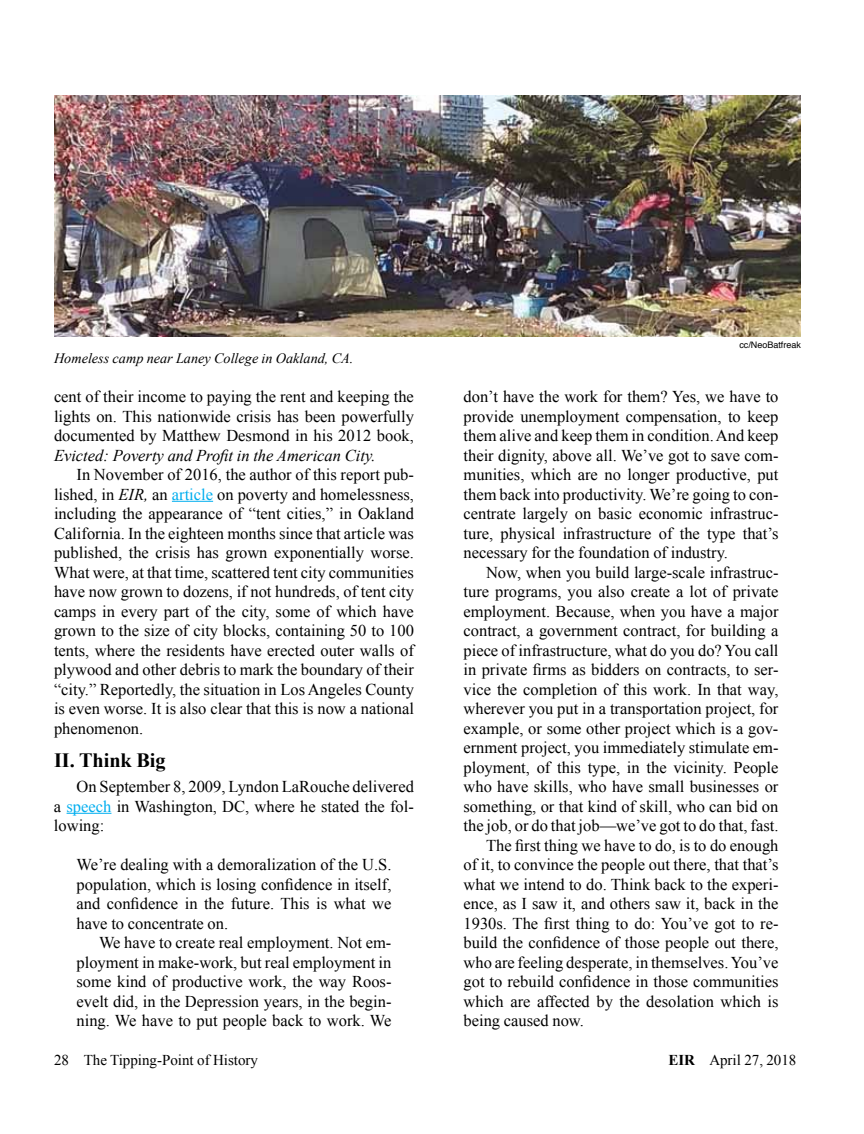
<style>
.page{position:relative;width:864px;height:1134px;background:#fff}
.page>*{position:absolute;margin:0;border:0;box-sizing:border-box;transform-origin:0 0}
.t1{font:700 20.25px "Times New Roman";color:#000}
.t2{font:16.5px/19.5px "Times New Roman";color:#000;text-align:justify}
.t3{font:italic 16.5px "Times New Roman";color:#000}
.t4{font:15px "Times New Roman";color:#000}
.t5{font:italic 14.25px "Times New Roman";color:#000}
.t6{font:9px "Helvetica";color:#000}
.s1{font-style:italic}
.s2{color:#00aeef}
.s3{font-weight:700}
</style>
<div class="page">
<hr style="left:172px;top:501px;width:41px;height:1px;background:#00aeef">
<hr style="left:67px;top:813px;width:44px;height:1px;background:#00aeef">
<img style="left:54px;top:95px;width:747px;height:242px">
<p class="t5" style="left:54px;top:349px;width:301px">Homeless camp near Laney College in Oakland, CA.</p>
<p class="t2" style="left:54px;top:386px;width:362px">cent of their income to paying the rent and keeping the lights on. This nationwide crisis has been powerfully documented by Matthew Desmond in his 2012 book,</p>
<p class="t3" style="left:54px;top:444px;width:323px">Evicted: Poverty and Profit in the American City.</p>
<p class="t2" style="left:54px;top:464px;width:362px;text-indent:23px">In November of 2016, the author of this report pub&shy;lished, in <span class="s1">EIR,</span> an <span class="s2">article</span> on poverty and homelessness, including the appearance of “tent cities,” in Oakland California. In the eighteen months since that article was published, the crisis has grown exponentially worse.<br>What were, at that time, scattered tent city communities have now grown to dozens, if not hundreds, of tent city camps in every part of the city, some of which have grown to the size of city blocks, containing 50 to 100 tents, where the residents have erected outer walls of plywood and other debris to mark the boundary of their “city.” Reportedly, the situation in Los Angeles County is even worse. It is also clear that this is now a national phenomenon.</p>
<p class="t1" style="left:54px;top:746px;width:113px">II. Think Big</p>
<p class="t2" style="left:54px;top:776px;width:362px;text-indent:23px">On September 8, 2009, Lyndon LaRouche delivered a <span class="s2">speech</span> in Washington, DC, where he stated the fol&shy;lowing:</p>
<p class="t2" style="left:76px;top:854px;width:317px">We’re dealing with a demoralization of the U.S. population, which is losing confidence in itself, and confidence in the future. This is what we have to concentrate on.</p>
<p class="t2" style="left:76px;top:932px;width:317px;text-indent:23px">We have to create real employment. Not em&shy;ployment in make-work, but real employment in some kind of productive work, the way Roos&shy;evelt did, in the Depression years, in the begin&shy;ning. We have to put people back to work. We</p>
<p class="t6" style="left:739px;top:337px;width:63px">cc/NeoBatfreak</p>
<p class="t2" style="left:464px;top:387px;width:317px">don’t have the work for them? Yes, we have to provide unemployment compensation, to keep them alive and keep them in condition. And keep their dignity, above all. We’ve got to save com&shy;munities, which are no longer productive, put them back into productivity. We’re going to con&shy;centrate largely on basic economic infrastruc&shy;ture, physical infrastructure of the type that’s necessary for the foundation of industry.</p>
<p class="t2" style="left:486px;top:562px;width:294px">Now, when you build large-scale infrastruc-</p>
<p class="t2" style="left:464px;top:582px;width:317px">ture programs, you also create a lot of private</p>
<p class="t2" style="left:464px;top:601px;width:317px">employment. Because, when you have a major</p>
<p class="t2" style="left:464px;top:621px;width:316px">contract, a government contract, for building a</p>
<p class="t2" style="left:464px;top:640px;width:317px">piece of infrastructure, what do you do? You call</p>
<p class="t2" style="left:464px;top:660px;width:317px">in private firms as bidders on contracts, to ser-</p>
<p class="t2" style="left:464px;top:679px;width:316px">vice the completion of this work. In that way,</p>
<p class="t2" style="left:464px;top:699px;width:316px">wherever you put in a transportation project, for</p>
<p class="t2" style="left:464px;top:718px;width:316px">example, or some other project which is a gov-</p>
<p class="t2" style="left:464px;top:738px;width:317px">ernment project, you immediately stimulate em-</p>
<p class="t2" style="left:464px;top:757px;width:316px">ployment, of this type, in the vicinity. People</p>
<p class="t2" style="left:464px;top:777px;width:316px">who have skills, who have small businesses or</p>
<p class="t2" style="left:464px;top:796px;width:316px">something, or that kind of skill, who can bid on</p>
<p class="t2" style="left:464px;top:816px;width:317px">the job, or do that job—we’ve got to do that, fast.</p>
<p class="t2" style="left:486px;top:835px;width:294px">The first thing we have to do, is to do enough</p>
<p class="t2" style="left:464px;top:855px;width:316px">of it, to convince the people out there, that that’s</p>
<p class="t2" style="left:464px;top:874px;width:317px">what we intend to do. Think back to the experi-</p>
<p class="t2" style="left:464px;top:894px;width:316px">ence, as I saw it, and others saw it, back in the</p>
<p class="t2" style="left:464px;top:913px;width:317px">1930s. The first thing to do: You’ve got to re-</p>
<p class="t2" style="left:464px;top:933px;width:317px">build the confidence of those people out there,</p>
<p class="t2" style="left:464px;top:952px;width:317px">who are feeling desperate, in themselves. You’ve</p>
<p class="t2" style="left:464px;top:972px;width:317px">got to rebuild confidence in those communities</p>
<p class="t2" style="left:464px;top:991px;width:316px">which are affected by the desolation which is</p>
<p class="t2" style="left:464px;top:1011px;width:122px">being caused now.</p>
<p class="t4" style="left:54px;top:1050px;width:206px">28 The Tipping-Point of History</p>
<p class="t4" style="left:668px;top:1050px;width:130px"><span class="s3">EIR</span> April 27, 2018</p>
</div>
